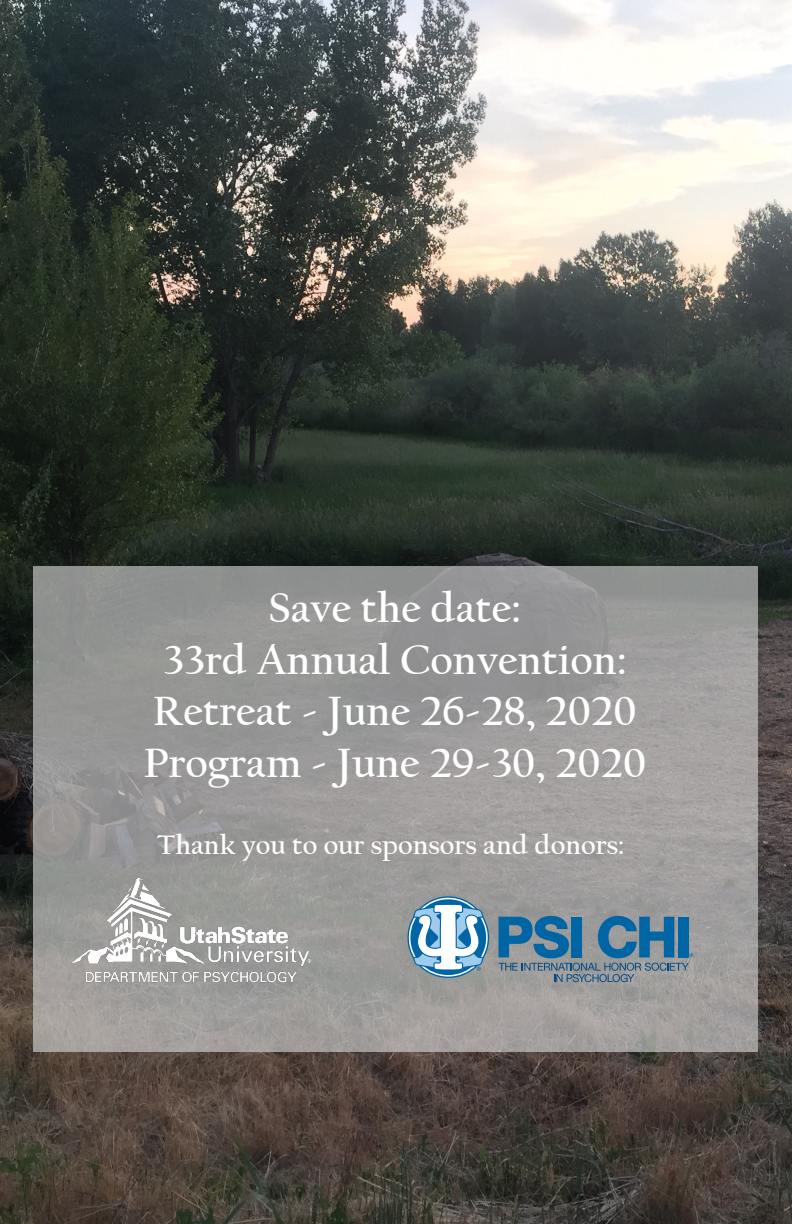
<style>
.page{position:relative;width:792px;height:1224px;background:#fff}
.page>*{position:absolute;margin:0;border:0;box-sizing:border-box;transform-origin:0 0}
.Headline{font:700 43px/51.6px "Californian FB";color:#fff;text-align:center}
.t1{font:700 28px "Californian FB";color:#fff}
.t2{font:500 5.2px "Helvetica Neue";color:#0065a4}
</style>
<div class="page">
<img style="left:0;top:0;width:792px;height:1224px">
<svg style="left:34px;top:566px;width:724px;height:486px;background:#9b9a99"></svg>
<svg style="left:412px;top:889px;width:72px;height:99px"></svg>
<svg style="left:498px;top:916px;width:191px;height:66px;background:#5a839d"></svg>
<img style="left:59px;top:878px;width:260px;height:109px">
<p class="Headline" style="left:268px;top:583px;width:254px">Save the date:</p>
<p class="Headline" style="left:143px;top:634px;width:504px">33rd Annual Convention:<br>Retreat - June 26-28, 2020<br>Program - June 29-30, 2020</p>
<p class="t1" style="left:157px;top:829px;width:469px">Thank you to our sponsors and donors:</p>
<p class="t2" style="left:689px;top:952px;width:6px">®</p>
</div>
